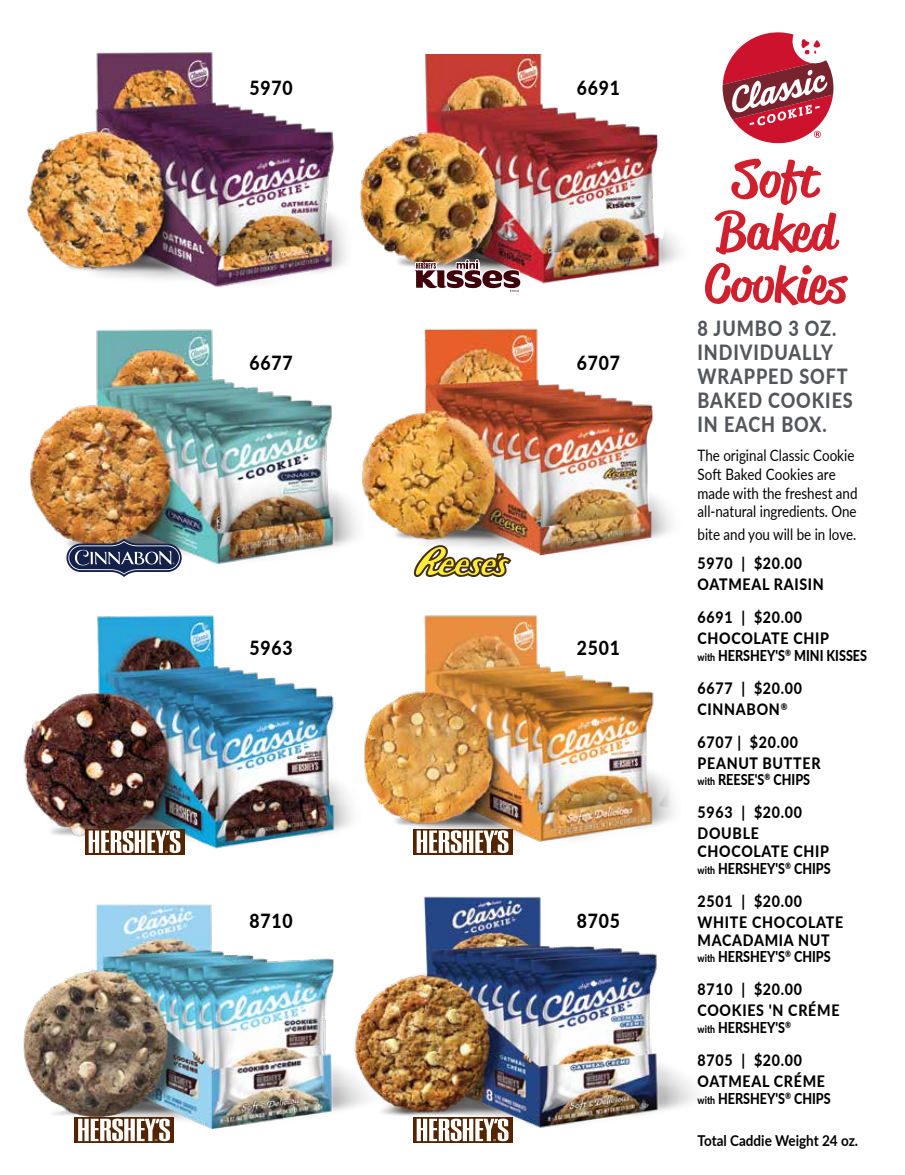
<style>
.page{position:relative;width:905px;height:1175px;background:#fff}
.page>*{position:absolute;margin:0;border:0;box-sizing:border-box;transform-origin:0 0}
.t1{font:500 48px/52.5px "Reklame Script";color:#d0202e;text-align:center;scale:1.11 1}
.t2{font:800 21px/24px "Lato";letter-spacing:.05em;color:#54565b;scale:.86 1}
.t3{font:900 19.5px "Lato";letter-spacing:.05em;color:#000;scale:.9 1}
.t4{font:900 15.75px/21px "Lato";letter-spacing:.05em;color:#000;scale:.9 1}
.t5{font:15.75px/18.8px "Lato";color:#000;scale:.85 1}
.t6{font:900 15px "Lato";color:#000;scale:.84 1}
.t7{font:700 15px "Lato";color:#000;scale:.9 1}
.s1{font-size:53.25px}
.s2{font-size:10.5px}
</style>
<div class="page">
<img style="left:23px;top:904px;width:324px;height:225px">
<img style="left:27px;top:52px;width:319px;height:236px">
<img style="left:30px;top:329px;width:327px;height:235px">
<img style="left:23px;top:615px;width:330px;height:237px">
<img style="left:359px;top:54px;width:320px;height:230px">
<img style="left:362px;top:328px;width:310px;height:250px">
<img style="left:364px;top:615px;width:310px;height:240px">
<svg style="left:414px;top:545px;width:97px;height:32px"></svg>
<div style="left:413px;top:828px;width:99px;height:26px;background:#522500"></div>
<svg style="left:416px;top:830px;width:92px;height:23px"></svg>
<svg style="left:66px;top:538px;width:116px;height:39px"></svg>
<img style="left:347px;top:896px;width:349px;height:236px">
<div style="left:85px;top:828px;width:99px;height:26px;background:linear-gradient(to bottom,#522500,#522500)"></div>
<svg style="left:89px;top:830px;width:91px;height:23px"></svg>
<div style="left:74px;top:1116px;width:100px;height:26px;background:#522500"></div>
<svg style="left:78px;top:1118px;width:92px;height:23px"></svg>
<svg style="left:722px;top:32px;width:111px;height:112px"></svg>
<svg style="left:414px;top:259px;width:108px;height:33px"></svg>
<div style="left:413px;top:1116px;width:99px;height:26px;background:#522500"></div>
<svg style="left:416px;top:1118px;width:92px;height:23px"></svg>
<p class="t3" style="left:249px;top:74px;width:50px">5970</p>
<p class="t3" style="left:576px;top:74px;width:50px">6691</p>
<p class="t3" style="left:249px;top:348px;width:50px">6677</p>
<p class="t3" style="left:576px;top:348px;width:50px">6707</p>
<p class="t3" style="left:249px;top:633px;width:50px">5963</p>
<p class="t3" style="left:576px;top:633px;width:50px">2501</p>
<p class="t3" style="left:249px;top:906px;width:50px">8710</p>
<p class="t3" style="left:576px;top:906px;width:50px">8705</p>
<h1 class="t1" style="left:704px;top:153px;width:129px"><span class="s1">S</span>oft<br><span class="s1">B</span>aked<br><span class="s1">C</span>ookies</h1>
<h2 class="t2" style="left:697px;top:315px;width:182px">8 JUMBO 3 OZ.<br>INDIVIDUALLY<br>WRAPPED SOFT<br>BAKED COOKIES<br>IN EACH BOX.</h2>
<p class="t5" style="left:697px;top:445px;width:190px">The original Classic Cookie<br>Soft Baked Cookies are made with the freshest and all-natural ingredients. One</p>
<p class="t5" style="left:697px;top:524px;width:188px">bite and you will be in love.</p>
<p class="t4" style="left:697px;top:552px;width:142px">5970 | $20.00<br>OATMEAL RAISIN</p>
<p class="t4" style="left:697px;top:606px;width:148px">6691 | $20.00<br>CHOCOLATE CHIP</p>
<p class="t6" style="left:697px;top:644px;width:203px"><span class="s2">with</span> HERSHEY'S<sup>®</sup> MINI KISSES</p>
<p class="t4" style="left:697px;top:677px;width:118px">6677 | $20.00<br>CINNABON<sup>®</sup></p>
<p class="t4" style="left:697px;top:731px;width:138px">6707 | $20.00<br>PEANUT BUTTER</p>
<p class="t6" style="left:697px;top:768px;width:136px"><span class="s2">with</span> REESE'S<sup>®</sup> CHIPS</p>
<p class="t4" style="left:697px;top:801px;width:118px">5963 | $20.00<br>DOUBLE</p>
<p class="t4" style="left:697px;top:840px;width:148px">CHOCOLATE CHIP</p>
<p class="t6" style="left:697px;top:857px;width:160px"><span class="s2">with</span> HERSHEY'S<sup>®</sup> CHIPS</p>
<p class="t4" style="left:697px;top:890px;width:163px">2501 | $20.00<br>WHITE CHOCOLATE</p>
<p class="t4" style="left:697px;top:929px;width:148px">MACADAMIA NUT</p>
<p class="t6" style="left:697px;top:945px;width:160px"><span class="s2">with</span> HERSHEY'S<sup>®</sup> CHIPS</p>
<p class="t4" style="left:697px;top:978px;width:159px">8710 | $20.00<br>COOKIES 'N CRÉME</p>
<p class="t6" style="left:697px;top:1016px;width:113px"><span class="s2">with</span> HERSHEY'S<sup>®</sup></p>
<p class="t4" style="left:697px;top:1049px;width:143px">8705 | $20.00<br>OATMEAL CRÉME</p>
<p class="t6" style="left:697px;top:1086px;width:160px"><span class="s2">with</span> HERSHEY'S<sup>®</sup> CHIPS</p>
<p class="t7" style="left:697px;top:1129px;width:180px">Total Caddie Weight 24 oz.</p>
</div>
